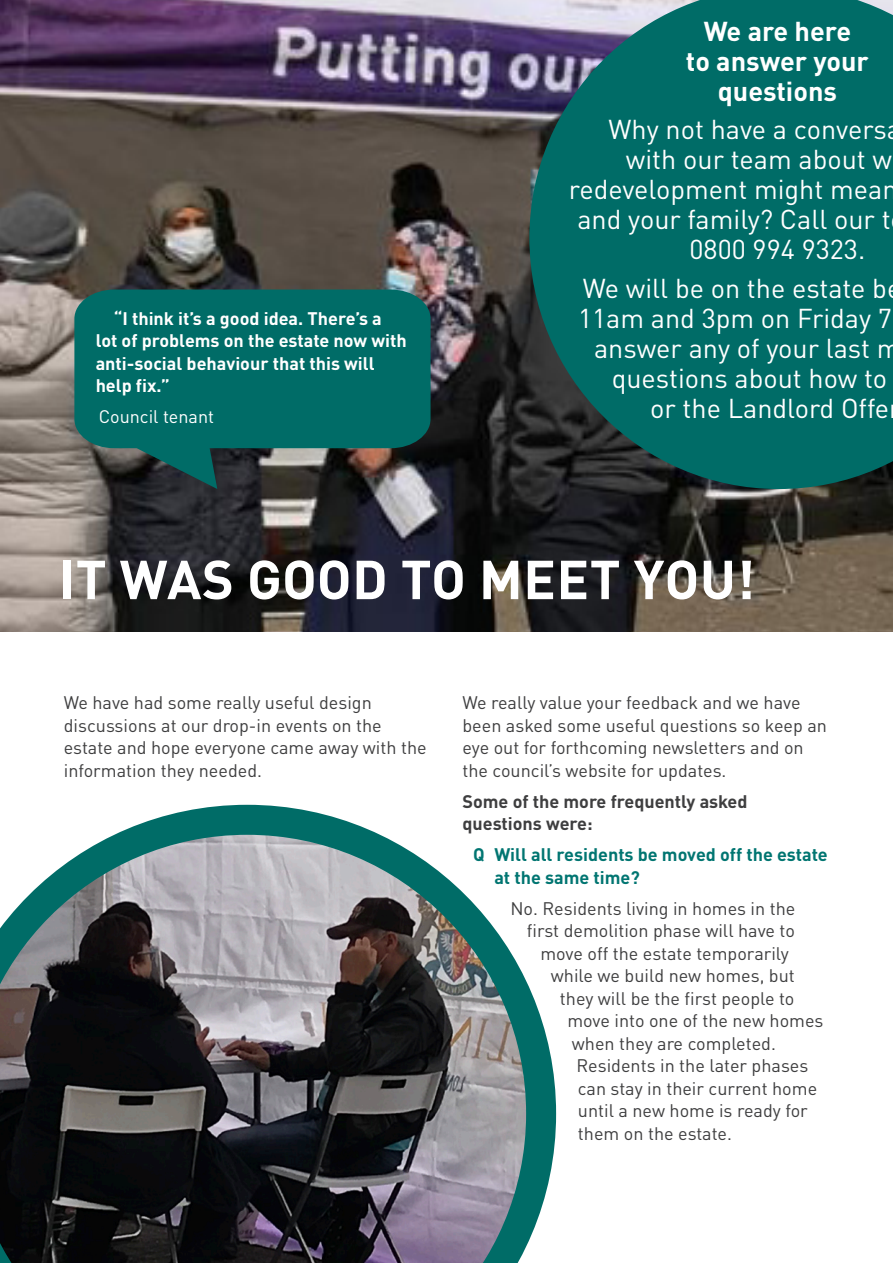
<style>
.page{position:relative;width:893px;height:1263px;background:#fff}
.page>*{position:absolute;margin:0;border:0;box-sizing:border-box;transform-origin:0 0}
.Page_headings{font:700 54px "DINOT";letter-spacing:.01em;color:#fff}
.t1{font:27px "DINOT";color:#fff}
.Bold{font:700 27px/30px "DINOT";color:#fff;text-align:center}
.Indent{font:18px/22.5px "DINOT";color:#3e3e3f}
.t2{font:700 18px/22.5px "DINOT";color:#fff}
.t3{font:700 18px/22.5px "DINOT";color:#007571}
.Bold-2{font:700 18px/22.5px "DINOT";color:#3e3e3f}
.t4{font:18px "DINOT";color:#fff}
</style>
<div class="page">
<img style="left:0;top:0;width:893px;height:631px">
<svg style="left:0;top:805px;width:556px;height:458px;background:#616a6d"></svg>
<svg style="left:529px;top:0;width:364px;height:489px;background:#0d6865"></svg>
<svg style="left:74px;top:290px;width:357px;height:199px;background:#116561"></svg>
<p class="t2" style="left:96px;top:306px;width:313px;text-indent:18px">“I think it’s a good idea. There’s a lot of problems on the estate now with anti-social behaviour that this will help fix.”</p>
<p class="t4" style="left:99px;top:404px;width:117px">Council tenant</p>
<p class="Bold" style="left:686px;top:15px;width:184px">We are here<br>to answer your questions</p>
<p class="t1" style="left:609px;top:111px;width:280px">Why not have a convers</p>
<p class="t1" style="left:626px;top:141px;width:268px">with our team about w</p>
<p class="t1" style="left:569px;top:171px;width:330px">redevelopment might mean</p>
<p class="t1" style="left:577px;top:201px;width:315px">and your family? Call our t</p>
<p class="t1" style="left:689px;top:231px;width:177px">0800 994 9323.</p>
<p class="t1" style="left:583px;top:270px;width:306px">We will be on the estate b</p>
<p class="t1" style="left:578px;top:300px;width:315px">11am and 3pm on Friday 7</p>
<p class="t1" style="left:594px;top:330px;width:308px">answer any of your last m</p>
<p class="t1" style="left:612px;top:360px;width:277px">questions about how to</p>
<p class="t1" style="left:650px;top:390px;width:241px">or the Landlord Offe</p>
<p class="Page_headings" style="left:59px;top:544px;width:698px">IT WAS GOOD TO MEET YOU!</p>
<p class="Indent" style="left:64px;top:690px;width:364px">We have had some really useful design discussions at our drop-in events on the estate and hope everyone came away with the information they needed.</p>
<p class="Indent" style="left:462px;top:690px;width:366px">We really value your feedback and we have been asked some useful questions so keep an eye out for forthcoming newsletters and on the council’s website for updates.</p>
<p class="Bold-2" style="left:462px;top:789px;width:287px">Some of the more frequently asked questions were:</p>
<p class="t3" style="left:494px;top:843px;width:335px;text-indent:-21px">Q Will all residents be moved off the estate at the same time?</p>
<p class="Indent" style="left:510px;top:896px;width:286px">No. Residents living in homes in the</p>
<p class="Indent" style="left:527px;top:918px;width:270px">first demolition phase will have to</p>
<p class="Indent" style="left:540px;top:941px;width:250px">move off the estate temporarily</p>
<p class="Indent" style="left:551px;top:963px;width:245px">while we build new homes, but</p>
<p class="Indent" style="left:560px;top:986px;width:236px">they will be the first people to</p>
<p class="Indent" style="left:567px;top:1008px;width:258px">move into one of the new homes</p>
<p class="Indent" style="left:572px;top:1031px;width:205px">when they are completed.</p>
<p class="Indent" style="left:576px;top:1053px;width:233px">Residents in the later phases</p>
<p class="Indent" style="left:578px;top:1076px;width:241px">can stay in their current home</p>
<p class="Indent" style="left:578px;top:1098px;width:231px">until a new home is ready for</p>
<p class="Indent" style="left:578px;top:1121px;width:156px">them on the estate.</p>
</div>
